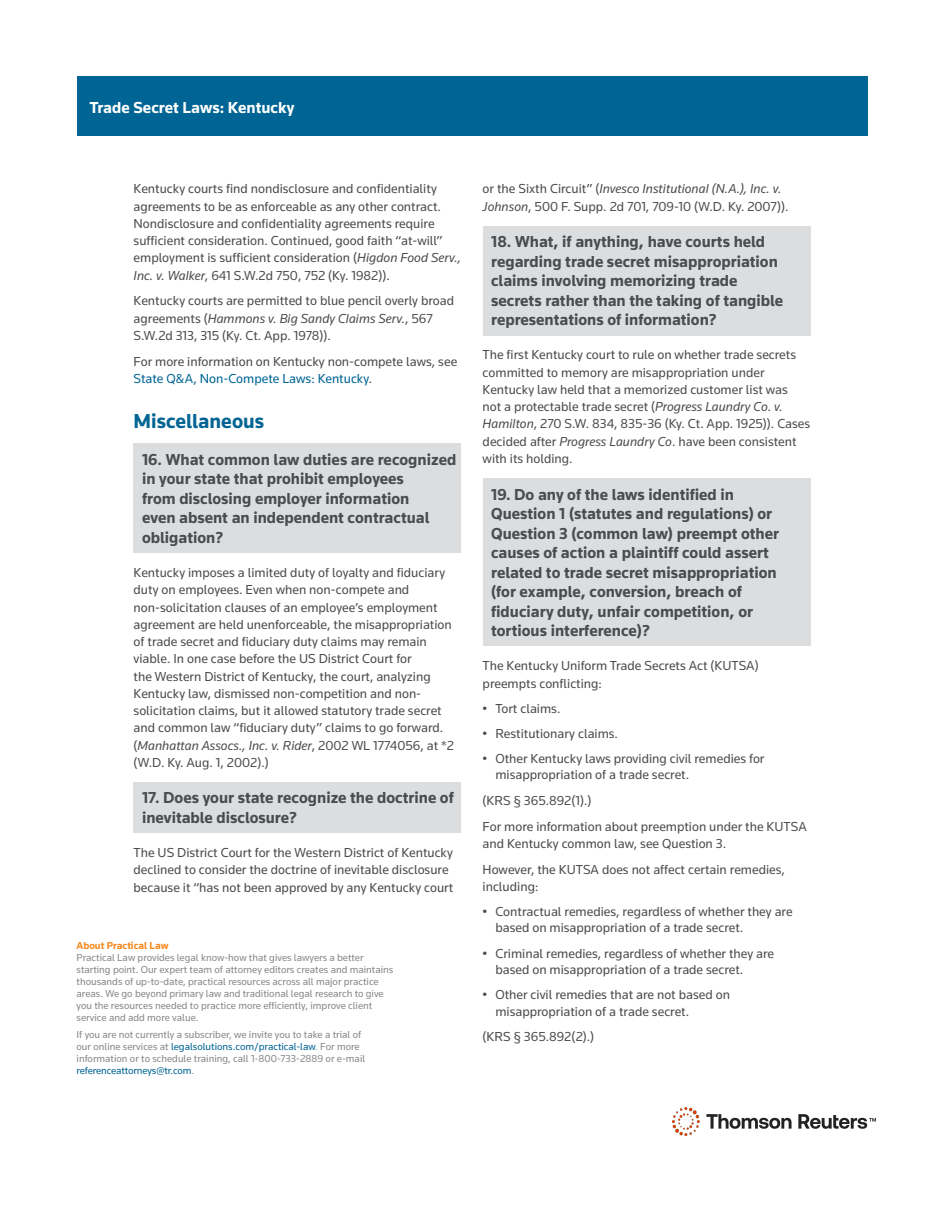
<style>
.page{position:relative;width:944px;height:1214px;background:#fff}
.page>*{position:absolute;margin:0;border:0;box-sizing:border-box;transform-origin:0 0}
.t1{font:700 21px "Knowledge";color:#006494}
.t2{font:700 16.5px/19.5px "Knowledge";color:#4b4c4d}
.t3{font:700 16.5px "Knowledge";color:#fff}
.t4{font:13.5px/17.2px "Knowledge";color:#4b4c4d}
.t5{font:10.5px/12px "Knowledge";color:#86888b}
.t6{font:700 10.5px "Knowledge";color:#f6891f}
.s1{font-style:italic}
.s2{color:#006494}
</style>
<div class="page">
<div style="left:77px;top:77px;width:790px;height:59px;background:#006494"></div>
<img style="left:672px;top:1107px;width:203px;height:28px">
<div style="left:134px;top:443px;width:327px;height:110px;background:#dcdddf"></div>
<div style="left:134px;top:782px;width:327px;height:51px;background:#dcdddf"></div>
<div style="left:482px;top:226px;width:328px;height:109px;background:#dcdddf"></div>
<div style="left:482px;top:478px;width:328px;height:168px;background:#dcdddf"></div>
<p class="t3" style="left:89px;top:97px;width:206px">Trade Secret Laws: Kentucky</p>
<p class="t4" style="left:134px;top:180px;width:329px">Kentucky courts find nondisclosure and confidentiality agreements to be as enforceable as any other contract.<br>Nondisclosure and confidentiality agreements require sufficient consideration. Continued, good faith “at-will” employment is sufficient consideration (<span class="s1">Higdon Food Serv., Inc. v. Walker</span>, 641 S.W.2d 750, 752 (Ky. 1982)).</p>
<p class="t4" style="left:134px;top:292px;width:322px">Kentucky courts are permitted to blue pencil overly broad agreements (<span class="s1">Hammons v. Big Sandy Claims Serv.</span>, 567<br>S.W.2d 313, 315 (Ky. Ct. App. 1978)).</p>
<p class="t4" style="left:134px;top:352px;width:325px">For more information on Kentucky non-compete laws, see<br><span class="s2">State Q&amp;A, Non-Compete Laws: Kentucky</span><span class="s1">.</span></p>
<h1 class="t1" style="left:134px;top:408px;width:132px">Miscellaneous</h1>
<p class="t2" style="left:142px;top:449px;width:316px">16. What common law duties are recognized in your state that prohibit employees<br>from disclosing employer information<br>even absent an independent contractual obligation?</p>
<p class="t4" style="left:134px;top:563px;width:322px">Kentucky imposes a limited duty of loyalty and fiduciary duty on employees. Even when non-compete and non-solicitation clauses of an employee’s employment agreement are held unenforceable, the misappropriation of trade secret and fiduciary duty claims may remain viable. In one case before the US District Court for<br>the Western District of Kentucky, the court, analyzing Kentucky law, dismissed non-competition and non&shy;solicitation claims, but it allowed statutory trade secret and common law “fiduciary duty” claims to go forward. (<span class="s1">Manhattan Assocs., Inc. v. Rider</span>, 2002 WL 1774056, at *2 (W.D. Ky. Aug. 1, 2002).)</p>
<p class="t2" style="left:142px;top:788px;width:313px">17. Does your state recognize the doctrine of inevitable disclosure?</p>
<p class="t4" style="left:134px;top:843px;width:321px">The US District Court for the Western District of Kentucky declined to consider the doctrine of inevitable disclosure because it “has not been approved by any Kentucky court</p>
<p class="t6" style="left:77px;top:939px;width:93px">About Practical Law</p>
<p class="t5" style="left:77px;top:951px;width:318px">Practical Law provides legal know-how that gives lawyers a better starting point. Our expert team of attorney editors creates and maintains thousands of up-to-date, practical resources across all major practice areas. We go beyond primary law and traditional legal research to give you the resources needed to practice more efficiently, improve client service and add more value.</p>
<p class="t5" style="left:77px;top:1028px;width:290px">If you are not currently a subscriber, we invite you to take a trial of our online services at <span class="s2">legalsolutions.com/practical-law</span>. For more information or to schedule training, call 1-800-733-2889 or e-mail <span class="s2">referenceattorneys@tr.com</span>.</p>
<p class="t4" style="left:482px;top:180px;width:307px">or the Sixth Circuit” (<span class="s1">Invesco Institutional (N.A.), Inc. v.<br>Johnson</span>, 500 F. Supp. 2d 701, 709-10 (W.D. Ky. 2007)).</p>
<p class="t2" style="left:491px;top:232px;width:293px">18. What, if anything, have courts held regarding trade secret misappropriation claims involving memorizing trade secrets rather than the taking of tangible representations of information?</p>
<p class="t4" style="left:482px;top:346px;width:329px">The first Kentucky court to rule on whether trade secrets committed to memory are misappropriation under Kentucky law held that a memorized customer list was<br>not a protectable trade secret (<span class="s1">Progress Laundry Co. v.<br>Hamilton</span>, 270 S.W. 834, 835-36 (Ky. Ct. App. 1925)). Cases decided after <span class="s1">Progress Laundry Co</span>. have been consistent with its holding.</p>
<p class="t2" style="left:491px;top:484px;width:289px">19. Do any of the laws identified in Question 1 (statutes and regulations) or Question 3 (common law) preempt other causes of action a plaintiff could assert related to trade secret misappropriation (for example, conversion, breach of fiduciary duty, unfair competition, or tortious interference)?</p>
<p class="t4" style="left:482px;top:657px;width:277px">The Kentucky Uniform Trade Secrets Act (KUTSA) preempts conflicting:</p>
<p class="t4" style="left:482px;top:699px;width:79px">• Tort claims.</p>
<p class="t4" style="left:482px;top:724px;width:137px">• Restitutionary claims.</p>
<p class="t4" style="left:495px;top:749px;width:270px;line-height:16.5px;text-indent:-13px">• Other Kentucky laws providing civil remedies for misappropriation of a trade secret.</p>
<p class="t4" style="left:482px;top:787px;width:326px;line-height:25.8px">(KRS § 365.892(1).)<br>For more information about preemption under the KUTSA</p>
<p class="t4" style="left:482px;top:830px;width:304px;line-height:25.8px">and Kentucky common law, see Question 3.<br>However, the KUTSA does not affect certain remedies,</p>
<p class="t4" style="left:482px;top:877px;width:57px">including:</p>
<p class="t4" style="left:495px;top:903px;width:299px;line-height:16.5px;text-indent:-13px">• Contractual remedies, regardless of whether they are based on misappropriation of a trade secret.</p>
<p class="t4" style="left:495px;top:944px;width:280px;line-height:16.5px;text-indent:-13px">• Criminal remedies, regardless of whether they are based on misappropriation of a trade secret.</p>
<p class="t4" style="left:495px;top:986px;width:236px;line-height:16.5px;text-indent:-13px">• Other civil remedies that are not based on misappropriation of a trade secret.</p>
<p class="t4" style="left:482px;top:1028px;width:113px">(KRS § 365.892(2).)</p>
</div>
